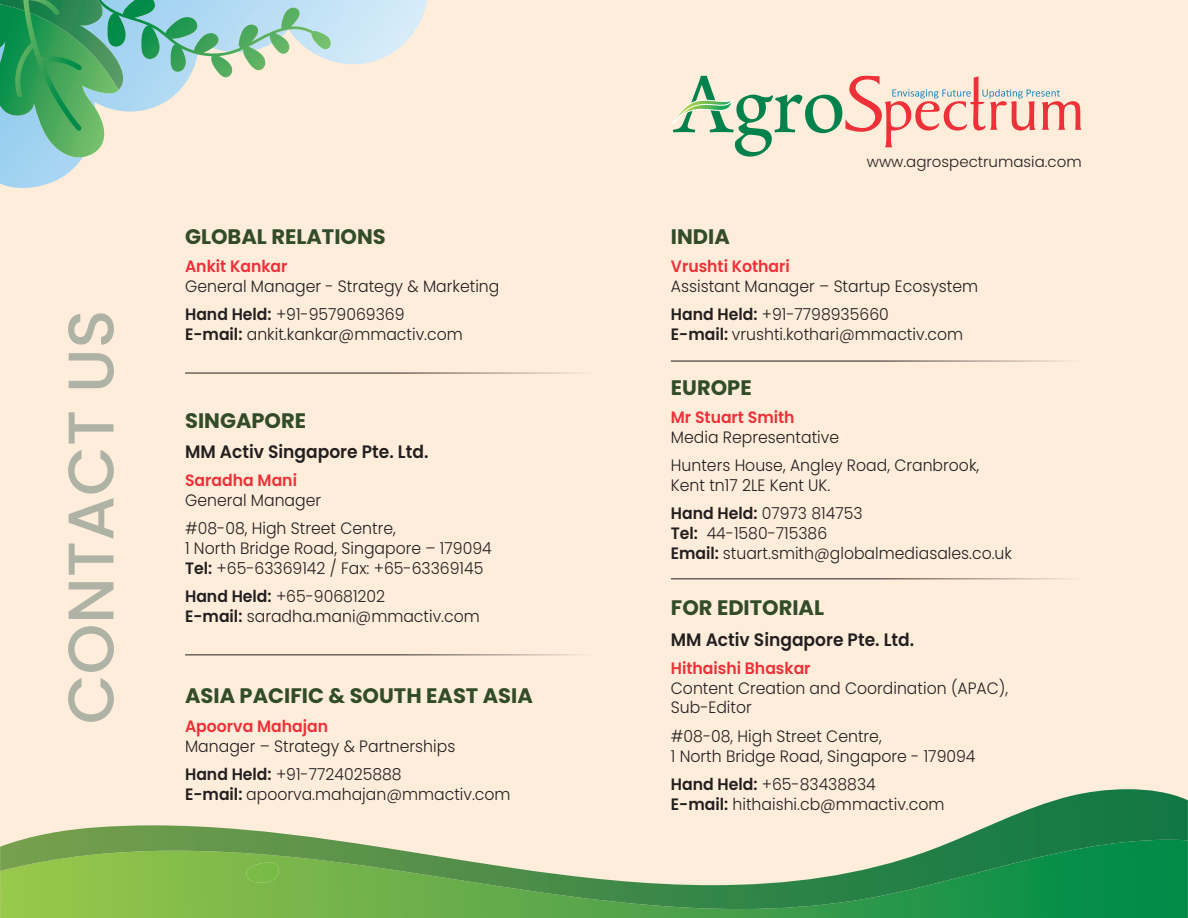
<style>
.page{position:relative;width:1188px;height:918px;background:#feeddb}
.page>*{position:absolute;margin:0;border:0;box-sizing:border-box;transform-origin:0 0}
.t1{font:500 64.5px "Poppins";color:#afb3a5}
.t2{font:700 21px "Poppins";color:#324c2a}
.t3{font:600 18px "Poppins";color:#231f20;scale:.95 1}
.t4{font:300 16.5px/19.8px "Poppins";color:#231f20;scale:.95 1}
.t5{font:600 16.5px "Poppins";color:#ee3038;scale:.95 1}
.t6{font:300 15px "Poppins";color:#231f20}
.s1{font-weight:600}
</style>
<div class="page">
<svg style="left:0;top:0;width:427px;height:157px"></svg>
<svg style="left:672px;top:75px;width:410px;height:82px"></svg>
<svg style="left:0;top:909px;width:1188px;height:9px;background:#51a64a"></svg>
<svg style="left:0;top:789px;width:1188px;height:120px"></svg>
<svg style="left:246px;top:862px;width:34px;height:21px"></svg>
<hr style="left:185px;top:373px;width:409px;height:1px;background:#231f20">
<hr style="left:671px;top:361px;width:411px;height:1px;background:#231f20">
<hr style="left:671px;top:579px;width:411px;height:1px;background:#231f20">
<hr style="left:185px;top:655px;width:409px;height:1px;background:#231f20">
<p class="t1" style="left:54px;top:724px;width:416px;rotate:-90deg">CONTACT US</p>
<p class="t2" style="left:185px;top:225px;width:202px">GLOBAL RELATIONS</p>
<p class="t5" style="left:185px;top:257px;width:109px">Ankit Kankar</p>
<p class="t4" style="left:185px;top:277px;width:332px">General Manager - Strategy &amp; Marketing</p>
<p class="t4" style="left:185px;top:305px;width:232px"><span class="s1">Hand Held:</span> +91-9579069369</p>
<p class="t4" style="left:185px;top:325px;width:294px"><span class="s1">E-mail:</span> ankit.kankar@mmactiv.com</p>
<p class="t2" style="left:185px;top:408px;width:123px">SINGAPORE</p>
<p class="t3" style="left:185px;top:441px;width:258px">MM Activ Singapore Pte. Ltd.</p>
<p class="t5" style="left:185px;top:471px;width:119px">Saradha Mani</p>
<p class="t4" style="left:185px;top:490px;width:145px">General Manager</p>
<p class="t4" style="left:185px;top:519px;width:223px">#08-08, High Street Centre,</p>
<p class="t4" style="left:185px;top:539px;width:324px">1 North Bridge Road, Singapore – 179094</p>
<p class="t4" style="left:185px;top:558px;width:315px"><span class="s1">Tel:</span> +65-63369142 / Fax: +65-63369145</p>
<p class="t4" style="left:185px;top:587px;width:212px"><span class="s1">Hand Held:</span> +65-90681202</p>
<p class="t4" style="left:185px;top:607px;width:312px"><span class="s1">E-mail:</span> saradha.mani@mmactiv.com</p>
<p class="t2" style="left:185px;top:684px;width:349px">ASIA PACIFIC &amp; SOUTH EAST ASIA</p>
<p class="t5" style="left:185px;top:716px;width:152px">Apoorva Mahajan</p>
<p class="t4" style="left:185px;top:736px;width:286px">Manager – Strategy &amp; Partnerships</p>
<p class="t4" style="left:185px;top:764px;width:229px"><span class="s1">Hand Held:</span> +91-7724025888</p>
<p class="t4" style="left:185px;top:784px;width:344px"><span class="s1">E-mail:</span> apoorva.mahajan@mmactiv.com</p>
<p class="t6" style="left:867px;top:153px;width:216px">www.agrospectrumasia.com</p>
<p class="t2" style="left:671px;top:225px;width:60px">INDIA</p>
<p class="t5" style="left:671px;top:257px;width:127px">Vrushti Kothari</p>
<p class="t4" style="left:671px;top:277px;width:325px">Assistant Manager – Startup Ecosystem</p>
<p class="t4" style="left:671px;top:305px;width:231px"><span class="s1">Hand Held:</span> +91-7798935660</p>
<p class="t4" style="left:671px;top:325px;width:309px"><span class="s1">E-mail:</span> vrushti.kothari@mmactiv.com</p>
<p class="t2" style="left:671px;top:375px;width:82px">EUROPE</p>
<p class="t5" style="left:671px;top:408px;width:132px">Mr Stuart Smith</p>
<p class="t4" style="left:671px;top:427px;width:179px">Media Representative</p>
<p class="t4" style="left:671px;top:456px;width:326px">Hunters House, Angley Road, Cranbrook,</p>
<p class="t4" style="left:671px;top:476px;width:169px">Kent tn17 2LE Kent UK.</p>
<p class="t4" style="left:671px;top:504px;width:203px"><span class="s1">Hand Held:</span> 07973 814753</p>
<p class="t4" style="left:671px;top:524px;width:166px"><span class="s1">Tel:</span> 44-1580-715386</p>
<p class="t4" style="left:671px;top:543px;width:361px"><span class="s1">Email:</span> stuart.smith@globalmediasales.co.uk</p>
<p class="t2" style="left:671px;top:596px;width:155px">FOR EDITORIAL</p>
<p class="t3" style="left:671px;top:629px;width:258px">MM Activ Singapore Pte. Ltd.</p>
<p class="t5" style="left:671px;top:659px;width:149px">Hithaishi Bhaskar</p>
<p class="t4" style="left:671px;top:678px;width:357px">Content Creation and Coordination (APAC),<br>Sub-Editor</p>
<p class="t4" style="left:671px;top:726px;width:223px">#08-08, High Street Centre,</p>
<p class="t4" style="left:671px;top:746px;width:322px">1 North Bridge Road, Singapore - 179094</p>
<p class="t4" style="left:671px;top:774px;width:217px"><span class="s1">Hand Held:</span> +65-83438834</p>
<p class="t4" style="left:671px;top:794px;width:290px"><span class="s1">E-mail:</span> hithaishi.cb@mmactiv.com</p>
</div>
